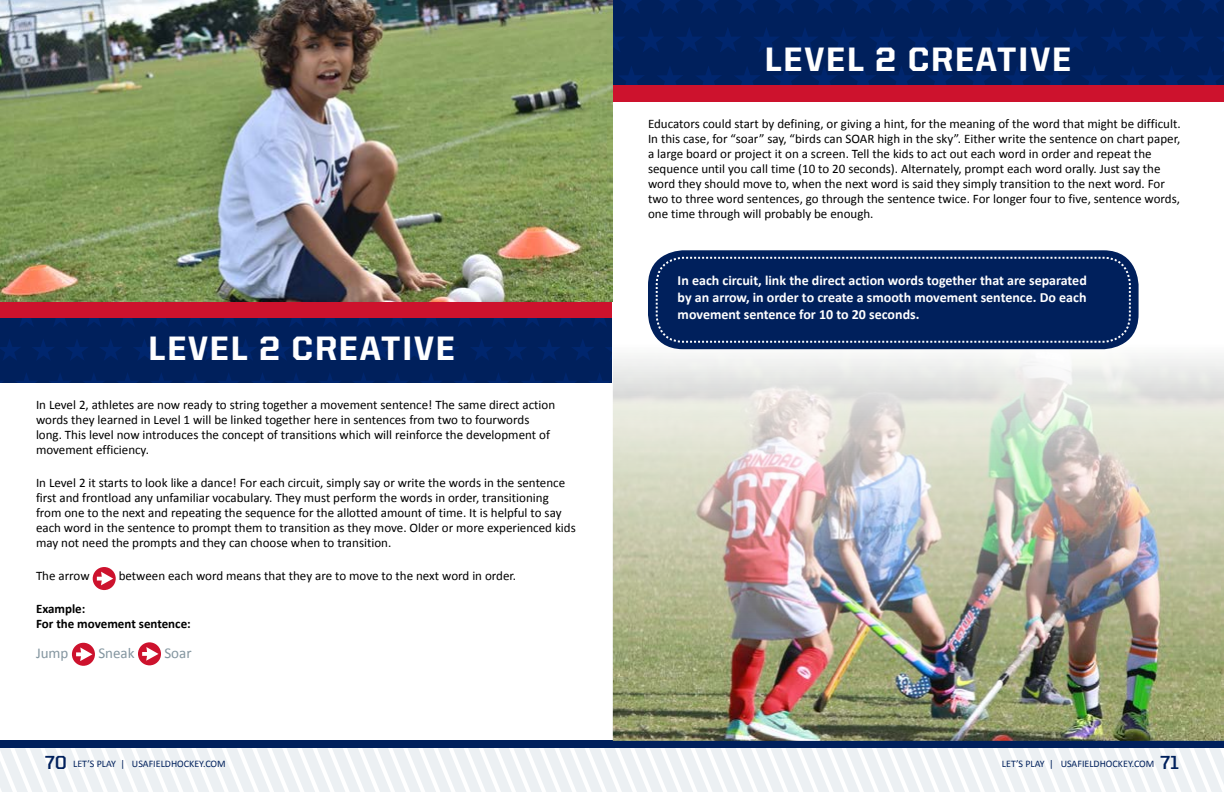
<style>
.page{position:relative;width:1224px;height:792px;background:#fff}
.page>*{position:absolute;margin:0;border:0;box-sizing:border-box;transform-origin:0 0}
.t1{font:800 34px "United Sans Reg";letter-spacing:.05em;color:#fff}
.t2{font:15px "Calibri";color:#8496a0}
.t3{font:700 14px/17px "Calibri";color:#fff;text-align:justify}
.t4{font:13px/15px "Calibri";color:#000}
.t5{font:700 13px/15px "Calibri";color:#000}
.t6{font:10px "Calibri";color:#00205c}
.s1{font-family:"United Sans Reg";font-weight:700;font-size:19px}
</style>
<div class="page">
<svg style="left:0;top:740px;width:490px;height:52px"></svg>
<svg style="left:490px;top:733px;width:680px;height:59px"></svg>
<svg style="left:1170px;top:748px;width:54px;height:44px"></svg>
<div style="left:0;top:741px;width:1224px;height:7px;background:#00205c"></div>
<div style="left:0;top:283px;width:612px;height:100px;background:#00205c"></div>
<svg style="left:20px;top:318px;width:13px;height:8px"></svg>
<svg style="left:54px;top:318px;width:13px;height:8px"></svg>
<svg style="left:87px;top:318px;width:14px;height:9px"></svg>
<svg style="left:121px;top:318px;width:13px;height:8px"></svg>
<svg style="left:155px;top:318px;width:13px;height:8px"></svg>
<svg style="left:189px;top:318px;width:13px;height:8px"></svg>
<svg style="left:222px;top:318px;width:14px;height:8px"></svg>
<svg style="left:256px;top:318px;width:13px;height:8px"></svg>
<svg style="left:290px;top:318px;width:13px;height:8px"></svg>
<svg style="left:323px;top:318px;width:14px;height:9px"></svg>
<svg style="left:357px;top:318px;width:13px;height:8px"></svg>
<svg style="left:391px;top:318px;width:13px;height:8px"></svg>
<svg style="left:425px;top:318px;width:13px;height:8px"></svg>
<svg style="left:458px;top:318px;width:14px;height:8px"></svg>
<svg style="left:492px;top:318px;width:13px;height:8px"></svg>
<svg style="left:526px;top:318px;width:13px;height:8px"></svg>
<svg style="left:559px;top:318px;width:14px;height:9px"></svg>
<svg style="left:593px;top:318px;width:14px;height:8px"></svg>
<svg style="left:0;top:339px;width:20px;height:21px"></svg>
<svg style="left:32px;top:339px;width:22px;height:21px"></svg>
<svg style="left:66px;top:340px;width:22px;height:20px"></svg>
<svg style="left:100px;top:339px;width:22px;height:21px"></svg>
<svg style="left:134px;top:339px;width:21px;height:21px"></svg>
<svg style="left:167px;top:340px;width:22px;height:20px"></svg>
<svg style="left:201px;top:340px;width:22px;height:20px"></svg>
<svg style="left:235px;top:339px;width:21px;height:21px"></svg>
<svg style="left:268px;top:339px;width:22px;height:21px"></svg>
<svg style="left:302px;top:340px;width:22px;height:20px"></svg>
<svg style="left:336px;top:339px;width:22px;height:21px"></svg>
<svg style="left:370px;top:339px;width:21px;height:21px"></svg>
<svg style="left:403px;top:340px;width:22px;height:20px"></svg>
<svg style="left:437px;top:340px;width:22px;height:20px"></svg>
<svg style="left:471px;top:339px;width:21px;height:21px"></svg>
<svg style="left:504px;top:339px;width:22px;height:21px"></svg>
<svg style="left:538px;top:340px;width:22px;height:20px"></svg>
<svg style="left:572px;top:340px;width:22px;height:20px"></svg>
<svg style="left:606px;top:347px;width:6px;height:13px"></svg>
<svg style="left:16px;top:373px;width:21px;height:10px"></svg>
<svg style="left:50px;top:374px;width:21px;height:9px"></svg>
<svg style="left:83px;top:374px;width:21px;height:9px"></svg>
<svg style="left:117px;top:373px;width:21px;height:10px"></svg>
<svg style="left:151px;top:373px;width:21px;height:10px"></svg>
<svg style="left:184px;top:374px;width:21px;height:9px"></svg>
<svg style="left:218px;top:373px;width:21px;height:10px"></svg>
<svg style="left:252px;top:373px;width:21px;height:10px"></svg>
<svg style="left:286px;top:374px;width:21px;height:9px"></svg>
<svg style="left:319px;top:374px;width:21px;height:9px"></svg>
<svg style="left:353px;top:373px;width:21px;height:10px"></svg>
<svg style="left:387px;top:373px;width:21px;height:10px"></svg>
<svg style="left:420px;top:374px;width:21px;height:9px"></svg>
<svg style="left:454px;top:373px;width:21px;height:10px"></svg>
<svg style="left:488px;top:373px;width:21px;height:10px"></svg>
<svg style="left:522px;top:373px;width:21px;height:10px"></svg>
<svg style="left:555px;top:374px;width:21px;height:9px"></svg>
<svg style="left:589px;top:373px;width:21px;height:10px"></svg>
<div style="left:0;top:301px;width:612px;height:17px;background:#cd122d"></div>
<div style="left:611px;top:0;width:613px;height:90px;background:#00205c"></div>
<svg style="left:621px;top:0;width:20px;height:13px"></svg>
<svg style="left:660px;top:0;width:20px;height:13px"></svg>
<svg style="left:698px;top:0;width:21px;height:13px"></svg>
<svg style="left:737px;top:0;width:20px;height:13px"></svg>
<svg style="left:776px;top:0;width:20px;height:13px"></svg>
<svg style="left:814px;top:0;width:20px;height:13px"></svg>
<svg style="left:853px;top:0;width:20px;height:13px"></svg>
<svg style="left:891px;top:0;width:20px;height:13px"></svg>
<svg style="left:930px;top:0;width:20px;height:13px"></svg>
<svg style="left:969px;top:0;width:20px;height:13px"></svg>
<svg style="left:1007px;top:0;width:20px;height:13px"></svg>
<svg style="left:1046px;top:0;width:20px;height:13px"></svg>
<svg style="left:1084px;top:0;width:20px;height:13px"></svg>
<svg style="left:1123px;top:0;width:20px;height:13px"></svg>
<svg style="left:1161px;top:0;width:21px;height:13px"></svg>
<svg style="left:1200px;top:0;width:20px;height:13px"></svg>
<svg style="left:612px;top:27px;width:12px;height:26px"></svg>
<svg style="left:638px;top:28px;width:25px;height:24px"></svg>
<svg style="left:677px;top:28px;width:24px;height:24px"></svg>
<svg style="left:716px;top:28px;width:24px;height:24px"></svg>
<svg style="left:754px;top:28px;width:25px;height:24px"></svg>
<svg style="left:793px;top:29px;width:24px;height:23px"></svg>
<svg style="left:831px;top:28px;width:25px;height:24px"></svg>
<svg style="left:870px;top:28px;width:24px;height:23px"></svg>
<svg style="left:908px;top:28px;width:25px;height:24px"></svg>
<svg style="left:947px;top:28px;width:24px;height:24px"></svg>
<svg style="left:986px;top:28px;width:24px;height:24px"></svg>
<svg style="left:1024px;top:28px;width:25px;height:24px"></svg>
<svg style="left:1063px;top:29px;width:24px;height:23px"></svg>
<svg style="left:1101px;top:28px;width:25px;height:24px"></svg>
<svg style="left:1140px;top:28px;width:24px;height:24px"></svg>
<svg style="left:1178px;top:28px;width:25px;height:24px"></svg>
<svg style="left:1217px;top:37px;width:7px;height:15px"></svg>
<svg style="left:620px;top:66px;width:24px;height:19px"></svg>
<svg style="left:658px;top:67px;width:25px;height:18px"></svg>
<svg style="left:697px;top:66px;width:24px;height:19px"></svg>
<svg style="left:735px;top:67px;width:25px;height:18px"></svg>
<svg style="left:774px;top:66px;width:24px;height:19px"></svg>
<svg style="left:813px;top:67px;width:24px;height:18px"></svg>
<svg style="left:851px;top:67px;width:25px;height:18px"></svg>
<svg style="left:890px;top:66px;width:24px;height:19px"></svg>
<svg style="left:928px;top:67px;width:25px;height:18px"></svg>
<svg style="left:967px;top:66px;width:24px;height:19px"></svg>
<svg style="left:1005px;top:67px;width:25px;height:18px"></svg>
<svg style="left:1044px;top:67px;width:25px;height:18px"></svg>
<svg style="left:1083px;top:66px;width:24px;height:19px"></svg>
<svg style="left:1121px;top:67px;width:25px;height:18px"></svg>
<svg style="left:1160px;top:66px;width:24px;height:19px"></svg>
<svg style="left:1198px;top:67px;width:25px;height:18px"></svg>
<div style="left:611px;top:85px;width:613px;height:16px;background:#cd122d"></div>
<img style="left:0;top:0;width:612px;height:301px">
<img style="left:613px;top:344px;width:611px;height:397px">
<div style="left:93px;top:567px;width:23px;height:23px;background:#cd122d;border-radius:50%"></div>
<svg style="left:97px;top:572px;width:16px;height:13px"></svg>
<div style="left:72px;top:643px;width:23px;height:23px;background:#cd122d;border-radius:50%"></div>
<svg style="left:76px;top:647px;width:16px;height:14px"></svg>
<div style="left:138px;top:642px;width:23px;height:23px;background:#cd122d;border-radius:50%"></div>
<svg style="left:142px;top:647px;width:17px;height:14px"></svg>
<div style="left:648px;top:250px;width:491px;height:99px;background:#00205c;border-radius:35px"></div>
<svg style="left:655px;top:256px;width:477px;height:88px"></svg>
<h1 class="t1" style="left:765px;top:41px;width:308px">LEVEL 2 CREATIVE</h1>
<p class="t4" style="left:648px;top:116px;width:534px">Educators could start by defining, or giving a hint, for the meaning of the word that might be difficult.<br>In this case, for “soar” say, “birds can SOAR high in the sky”. Either write the sentence on chart paper, a large board or project it on a screen. Tell the kids to act out each word in order and repeat the sequence until you call time (10 to 20 seconds). Alternately, prompt each word orally. Just say the word they should move to, when the next word is said they simply transition to the next word. For two to three word sentences, go through the sentence twice. For longer four to five, sentence words, one time through will probably be enough.</p>
<h1 class="t1" style="left:149px;top:330px;width:308px">LEVEL 2 CREATIVE</h1>
<p class="t4" style="left:36px;top:397px;width:521px">In Level 2, athletes are now ready to string together a movement sentence! The same direct action words they learned in Level 1 will be linked together here in sentences from two to fourwords long. This level now introduces the concept of transitions which will reinforce the development of movement efficiency.</p>
<p class="t4" style="left:36px;top:475px;width:541px">In Level 2 it starts to look like a dance! For each circuit, simply say or write the words in the sentence first and frontload any unfamiliar vocabulary. They must perform the words in order, transitioning from one to the next and repeating the sequence for the allotted amount of time. It is helpful to say each word in the sentence to prompt them to transition as they move. Older or more experienced kids may not need the prompts and they can choose when to transition.</p>
<p class="t4" style="left:36px;top:568px;width:55px">The arrow</p>
<p class="t4" style="left:119px;top:568px;width:399px">between each word means that they are to move to the next word in order.</p>
<p class="t5" style="left:36px;top:601px;width:156px">Example:<br>For the movement sentence:</p>
<p class="t2" style="left:36px;top:644px;width:34px">Jump</p>
<p class="t2" style="left:98px;top:644px;width:38px">Sneak</p>
<p class="t2" style="left:164px;top:644px;width:29px">Soar</p>
<p class="t3" style="left:678px;top:271px;width:411px">In each circuit, link the direct action words together that are separated by an arrow, in order to create a smooth movement sentence. Do each movement sentence for 10 to 20 seconds.</p>
<p class="t6" style="left:45px;top:758px;width:182px"><span class="s1">70</span> LET’S PLAY | USAFIELDHOCKEY.COM</p>
<p class="t6" style="left:1002px;top:758px;width:179px">LET’S PLAY | USAFIELDHOCKEY.COM <span class="s1">71</span></p>
</div>
